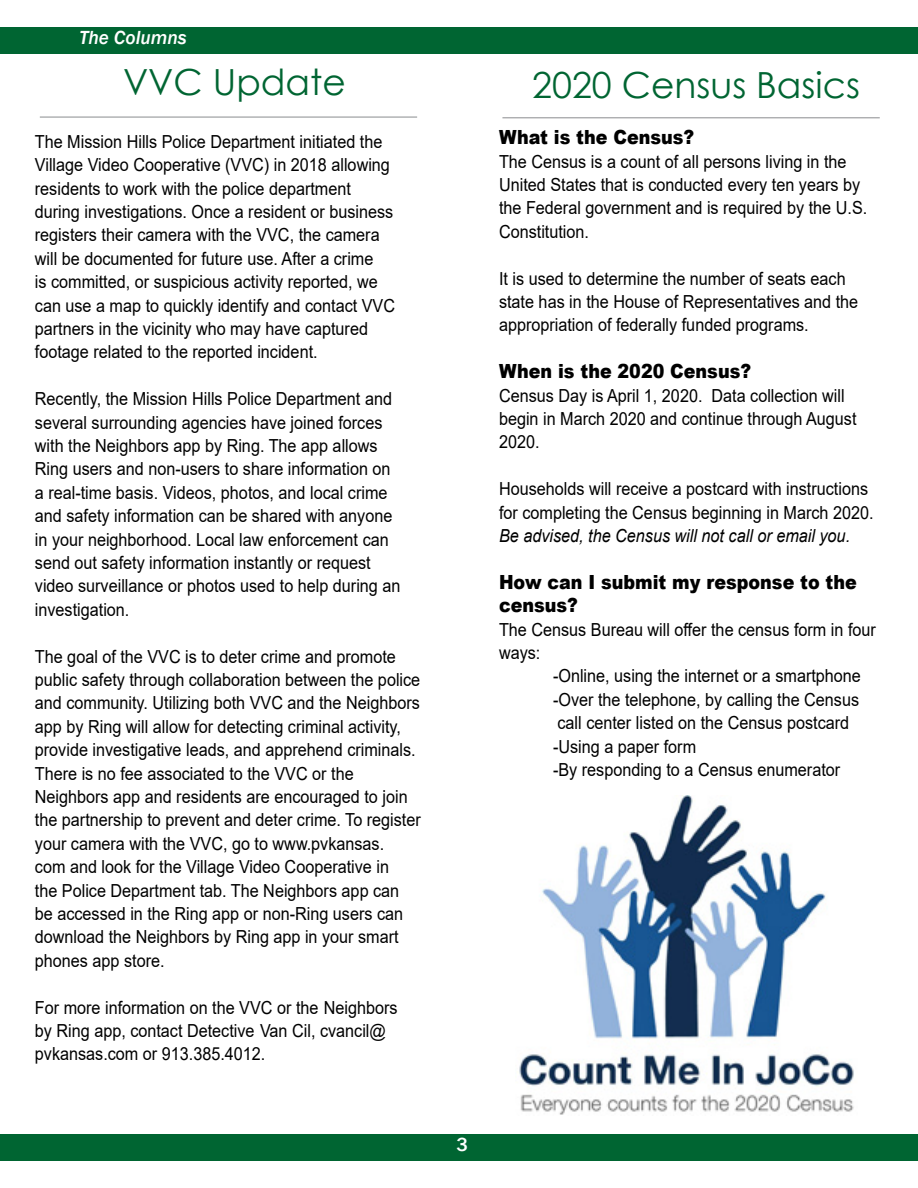
<style>
.page{position:relative;width:918px;height:1188px;background:#fff}
.page>*{position:absolute;margin:0;border:0;box-sizing:border-box;transform-origin:0 0}
.t1{font:36px "Century Gothic";color:#006532}
.t2{font:900 19.5px/23.4px "Arial";color:#000;scale:.9 1}
.t3{font:italic 500 19.5px "Franklin Gothic";color:#fff}
.t4{font:500 19.5px "Franklin Gothic";color:#fff}
.t5{font:18px/23.4px "Arial";color:#000;scale:.9 1}
.t6{font:italic 18px "Arial";color:#000;scale:.9 1}
.s1{font-family:"Arial";font-weight:400}
</style>
<div class="page">
<div style="left:0;top:27px;width:918px;height:27px;background:#006532"></div>
<div style="left:0;top:1134px;width:918px;height:27px;background:#006532"></div>
<hr style="left:40px;top:117px;width:377px;height:1px;background:#8a8c8e">
<img style="left:519px;top:796px;width:335px;height:319px">
<hr style="left:502px;top:117px;width:378px;height:1px;background:#8a8c8e">
<p class="t3" style="left:79px;top:25px;width:109px">The Columns</p>
<h1 class="t1" style="left:123px;top:57px;width:224px">VVC Update</h1>
<h1 class="t1" style="left:532px;top:59px;width:329px">2020 Census Basics</h1>
<p class="t2" style="left:499px;top:125px;width:218px">What is the Census?</p>
<p class="t5" style="left:499px;top:149px;width:411px">The Census is a count of all persons living in the United States that is conducted every ten years by the Federal government and is required by the U.S.<br>Constitution.</p>
<p class="t5" style="left:499px;top:266px;width:401px">It is used to determine the number of seats each state has in the House of Representatives and the appropriation of federally funded programs.</p>
<p class="t2" style="left:499px;top:359px;width:282px">When is the 2020 Census?</p>
<p class="t5" style="left:499px;top:383px;width:399px">Census Day is April 1, 2020. Data collection will begin in March 2020 and continue through August<br>2020.</p>
<p class="t5" style="left:499px;top:477px;width:418px">Households will receive a postcard with instructions for completing the Census beginning in March 2020.</p>
<p class="t6" style="left:499px;top:524px;width:392px">Be advised, the Census will not call or email you.</p>
<p class="t2" style="left:499px;top:569px;width:399px">How can I submit my response to the census?</p>
<p class="t5" style="left:499px;top:617px;width:420px">The Census Bureau will offer the census form in four ways:</p>
<p class="t5" style="left:553px;top:664px;width:344px">-Online, using the internet or a smartphone -Over the telephone, by calling the Census call center listed on the Census postcard -Using a paper form<br>-By responding to a Census enumerator</p>
<p class="t5" style="left:35px;top:130px;width:402px">The Mission Hills Police Department initiated the Village Video Cooperative (VVC) in 2018 allowing residents to work with the police department during investigations. Once a resident or business registers their camera with the VVC, the camera will be documented for future use. After a crime<br>is committed, or suspicious activity reported, we can use a map to quickly identify and contact VVC partners in the vicinity who may have captured footage related to the reported incident.</p>
<p class="t5" style="left:35px;top:387px;width:408px">Recently, the Mission Hills Police Department and several surrounding agencies have joined forces with the Neighbors app by Ring. The app allows Ring users and non-users to share information on a real-time basis. Videos, photos, and local crime and safety information can be shared with anyone in your neighborhood. Local law enforcement can send out safety information instantly or request video surveillance or photos used to help during an investigation.</p>
<p class="t5" style="left:35px;top:644px;width:430px">The goal of the VVC is to deter crime and promote public safety through collaboration between the police and community. Utilizing both VVC and the Neighbors app by Ring will allow for detecting criminal activity, provide investigative leads, and apprehend criminals.<br>There is no fee associated to the VVC or the Neighbors app and residents are encouraged to join the partnership to prevent and deter crime. To register your camera with the VVC, go to www.pvkansas.<br>com and look for the Village Video Cooperative in<br>the Police Department tab. The Neighbors app can be accessed in the Ring app or non-Ring users can download the Neighbors by Ring app in your smart phones app store.</p>
<p class="t5" style="left:35px;top:995px;width:405px">For more information on the VVC or the Neighbors by Ring app, contact Detective Van Cil, cvancil@ pvkansas.com or 913.385.4012.</p>
<p class="t4" style="left:457px;top:1132px;width:36px">3 <span class="s1">3</span></p>
</div>
